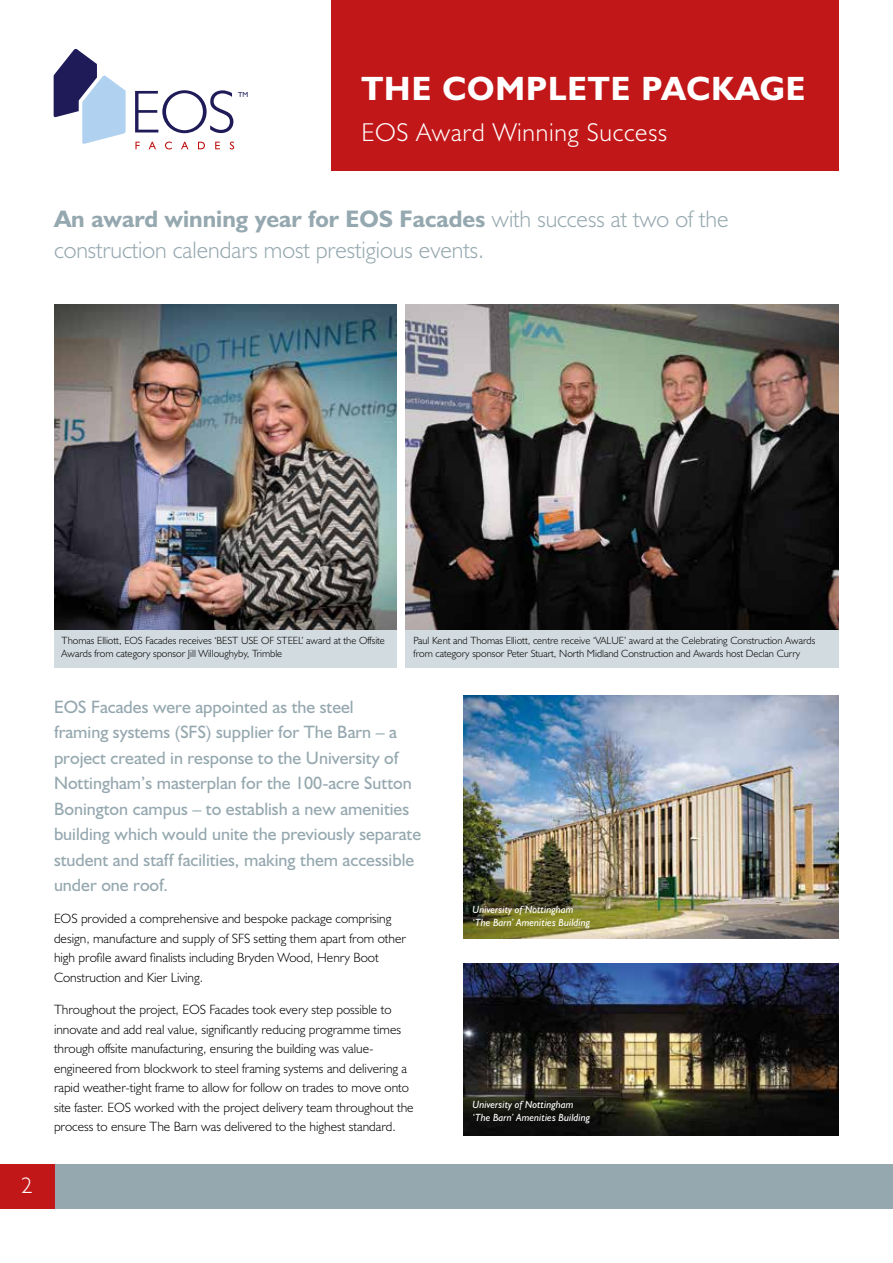
<style>
.page{position:relative;width:893px;height:1263px;background:#fff}
.page>*{position:absolute;margin:0;border:0;box-sizing:border-box;transform-origin:0 0}
.t1{font:700 33.75px "Humanist 521 BT";letter-spacing:.03em;color:#fff}
.t2{font:300 25.95px "Humanist 521 BT";letter-spacing:.03em;color:#fff}
.t3{font:300 24px/31.5px "Humanist 521 BT";color:#95a8af}
.t4{font:300 22.5px "Humanist 521 BT";color:#fff}
.t5{font:18px/25.5px "Humanist 521 BT";color:#95a8af}
.t6{font:300 13.5px/19.5px "Humanist 521 BT";color:#000}
.t7{font:300 10.5px/13.5px "Humanist 521 BT";color:#000}
.t8{font:italic 10.5px/13.5px "Humanist 521 BT";color:#fff}
.t9{font:7.35px "Humanist 521 BT";color:#1e1b58}
.s1{font-weight:700}
</style>
<div class="page">
<div style="left:0;top:1164px;width:893px;height:45px;background:#95a8af"></div>
<div style="left:0;top:1164px;width:54px;height:45px;background:#c21718"></div>
<svg style="left:54px;top:49px;width:72px;height:95px"></svg>
<svg style="left:135px;top:90px;width:98px;height:43px"></svg>
<svg style="left:135px;top:142px;width:5px;height:7px"></svg>
<svg style="left:149px;top:142px;width:7px;height:7px"></svg>
<svg style="left:165px;top:142px;width:7px;height:7px"></svg>
<svg style="left:181px;top:142px;width:7px;height:7px"></svg>
<svg style="left:198px;top:142px;width:7px;height:7px"></svg>
<svg style="left:215px;top:142px;width:5px;height:7px"></svg>
<svg style="left:230px;top:142px;width:4px;height:7px"></svg>
<img style="left:463px;top:696px;width:376px;height:242px">
<img style="left:54px;top:305px;width:343px;height:325px">
<div style="left:54px;top:630px;width:343px;height:38px;background:#d2dbdf"></div>
<img style="left:405px;top:305px;width:434px;height:325px">
<div style="left:405px;top:630px;width:434px;height:38px;background:#d2dbdf"></div>
<img style="left:463px;top:964px;width:376px;height:171px">
<div style="left:332px;top:0;width:507px;height:170px;background:#c21718"></div>
<p class="t9" style="left:238px;top:90px;width:12px">TM</p>
<h1 class="t1" style="left:361px;top:67px;width:445px">THE COMPLETE PACKAGE</h1>
<h2 class="t2" style="left:361px;top:116px;width:307px">EOS Award Winning Success</h2>
<h3 class="t3" style="left:54px;top:202px;width:676px"><span class="s1">An award winning year for EOS Facades</span> with success at two of the construction calendars most prestigious events.</h3>
<h3 class="t4" style="left:21px;top:1171px;width:13px">2</h3>
<p class="t7" style="left:62px;top:633px;width:325px">Thomas Elliott, EOS Facades receives ‘BEST USE OF STEEL’ award at the Offsite<br>Awards from category sponsor Jill Willoughyby, Trimble</p>
<p class="t7" style="left:414px;top:633px;width:403px">Paul Kent and Thomas Elliott, centre receive ‘VALUE’ award at the Celebrating Construction Awards from category sponsor Peter Stuart, North Midland Construction and Awards host Declan Curry</p>
<p class="t5" style="left:54px;top:693px;width:369px">EOS Facades were appointed as the steel<br>framing systems (SFS) supplier for The Barn – a project created in response to the University of Nottingham’s masterplan for the 100-acre Sutton Bonington campus – to establish a new amenities building which would unite the previously separate student and staff facilities, making them accessible under one roof.</p>
<p class="t6" style="left:54px;top:909px;width:353px">EOS provided a comprehensive and bespoke package comprising design, manufacture and supply of SFS setting them apart from other high profile award finalists including Bryden Wood, Henry Boot Construction and Kier Living.</p>
<p class="t6" style="left:54px;top:999px;width:361px">Throughout the project, EOS Facades took every step possible to innovate and add real value, significantly reducing programme times through offsite manufacturing, ensuring the building was value&shy;engineered from blockwork to steel framing systems and delivering a rapid weather-tight frame to allow for follow on trades to move onto site faster. EOS worked with the project delivery team throughout the process to ensure The Barn was delivered to the highest standard.</p>
<p class="t8" style="left:472px;top:902px;width:119px">University of Nottingham ‘The Barn’ Amenities Building</p>
<p class="t8" style="left:472px;top:1097px;width:119px">University of Nottingham ‘The Barn’ Amenities Building</p>
</div>
